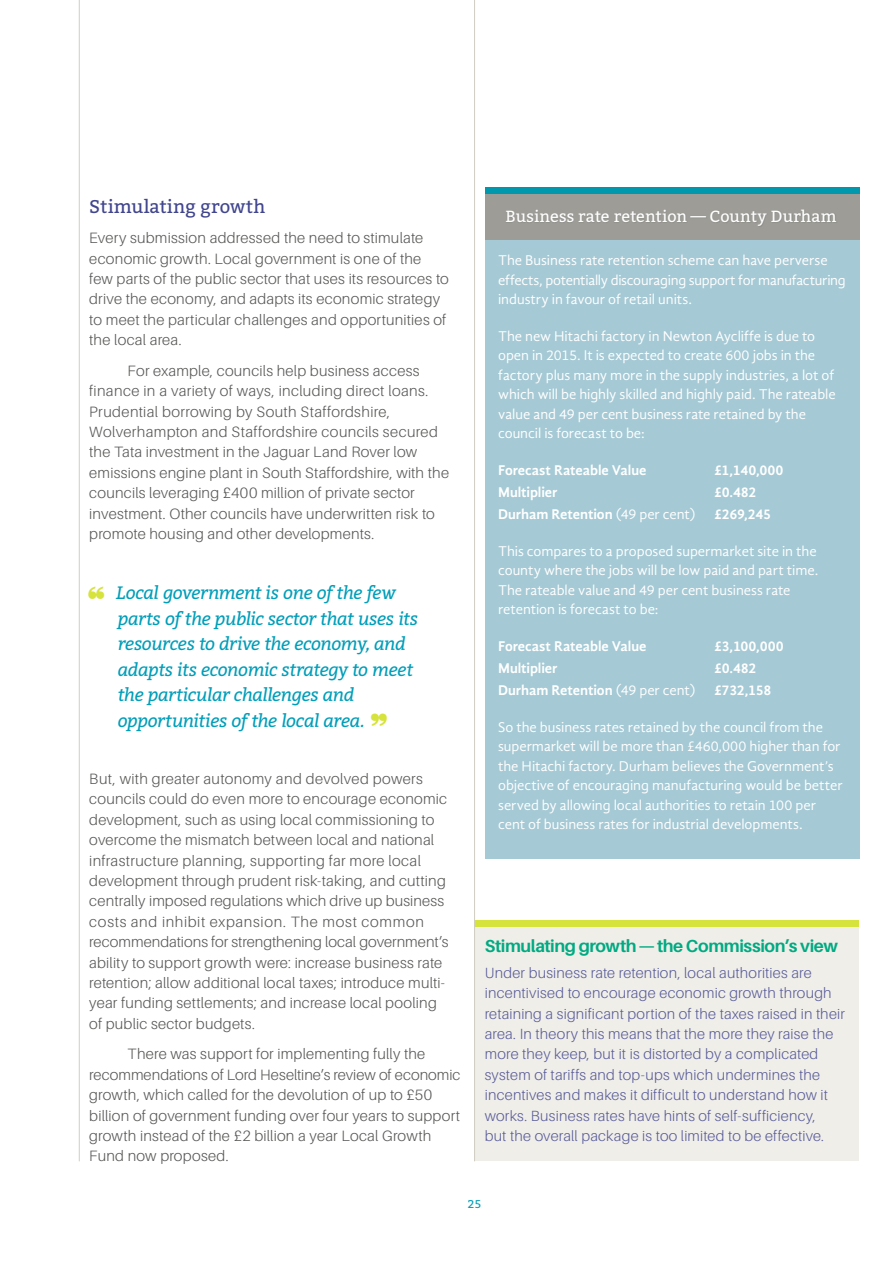
<style>
.page{position:relative;width:893px;height:1263px;background:#fff}
.page>*{position:absolute;margin:0;border:0;box-sizing:border-box;transform-origin:0 0}
.t1{font:18.45px "Bitter";letter-spacing:.005em;color:#41468e}
.Headlines{font:italic 18px/25.5px "Bitter";letter-spacing:-.025em;color:#009eb9}
.P__Commision_s_View{font:700 17.4px "Aileron";letter-spacing:-.025em;color:#00aa82}
.t2{font:16.2px "Bitter";letter-spacing:.005em;color:#fff}
.t3{font:300 15px/20.4px "Aileron";letter-spacing:.015em;color:#575756}
.t4{font:300 14.85px/20.4px "Aileron";letter-spacing:.015em;color:#595c9a}
.t5{font:14.55px/19.5px "Gandhi Sans";letter-spacing:-.005em;color:#fff}
.t6{font:700 14.55px "Gandhi Sans";letter-spacing:-.01em;color:#fff}
.t7{font:11.25px "Bitter";color:#009eb9}
.s1{font-family:"Meiryo";font-style:normal;font-size:36px;color:#d6e33c}
.s2{font-size:17.4px}
.s3{font-weight:400}
</style>
<div class="page">
<div style="left:474px;top:925px;width:385px;height:236px;background:#f0eee8"></div>
<div style="left:475px;top:920px;width:384px;height:7px;background:#d6e33c"></div>
<hr style="left:474px;top:0;width:1px;height:1161px;background:#d0cec2">
<hr style="left:79px;top:0;width:1px;height:1161px;background:#d0cec2">
<div style="left:485px;top:240px;width:375px;height:618px;background:#a5c9d5"></div>
<div style="left:485px;top:188px;width:375px;height:52px;background:#9d9c97"></div>
<div style="left:485px;top:188px;width:375px;height:6px;background:#0098ac"></div>
<p class="t1" style="left:89px;top:193px;width:178px">Stimulating growth</p>
<p class="t3" style="left:89px;top:228px;width:361px">Every submission addressed the need to stimulate economic growth. Local government is one of the<br>few parts of the public sector that uses its resources to drive the economy, and adapts its economic strategy to meet the particular challenges and opportunities of the local area.</p>
<p class="t3" style="left:89px;top:361px;width:361px;text-indent:38px">For example, councils help business access finance in a variety of ways, including direct loans.<br>Prudential borrowing by South Staffordshire, Wolverhampton and Staffordshire councils secured the Tata investment in the Jaguar Land Rover low emissions engine plant in South Staffordshire, with the councils leveraging £400 million of private sector investment. Other councils have underwritten risk to promote housing and other developments.</p>
<p class="Headlines" style="left:118px;top:579px;width:302px;text-indent:-31px"><span class="s1">❝</span> Local government is one of the few parts of the public sector that uses its resources to drive the economy, and adapts its economic strategy to meet the particular challenges and opportunities of the local area<span class="s2">.</span> <span class="s1">❞</span></p>
<p class="t3" style="left:89px;top:769px;width:361px">But, with greater autonomy and devolved powers councils could do even more to encourage economic development, such as using local commissioning to overcome the mismatch between local and national infrastructure planning, supporting far more local development through prudent risk-taking, and cutting centrally imposed regulations which drive up business costs and inhibit expansion. The most common recommendations for strengthening local government’s ability to support growth were: increase business rate retention; allow additional local taxes; introduce multi&shy;year funding settlements; and increase local pooling of public sector budgets.</p>
<p class="t3" style="left:89px;top:1044px;width:373px;text-indent:38px">There was support for implementing fully the recommendations of Lord Heseltine’s review of economic growth, which called for the devolution of up to £50 billion of government funding over four years to support growth instead of the £2 billion a year Local Growth Fund now proposed.</p>
<p class="t2" style="left:505px;top:204px;width:333px">Business rate retention — County Durham</p>
<p class="t5" style="left:498px;top:251px;width:349px">The Business rate retention scheme can have perverse effects, potentially discouraging support for manufacturing industry in favour of retail units.</p>
<p class="t5" style="left:498px;top:326px;width:339px">The new Hitachi factory in Newton Aycliffe is due to open in 2015. It is expected to create 600 jobs in the factory plus many more in the supply industries, a lot of which will be highly skilled and highly paid. The rateable value and 49 per cent business rate retained by the council is forecast to be:</p>
<p class="t6" style="left:498px;top:462px;width:150px">Forecast Rateable Value</p>
<p class="t6" style="left:714px;top:462px;width:71px">£1,140,000</p>
<p class="t6" style="left:498px;top:484px;width:61px">Multiplier</p>
<p class="t6" style="left:714px;top:484px;width:44px">£0.482</p>
<p class="t6" style="left:498px;top:506px;width:199px">Durham Retention <span class="s3">(49 per cent)</span></p>
<p class="t6" style="left:714px;top:506px;width:59px">£269,245</p>
<p class="t5" style="left:498px;top:541px;width:322px">This compares to a proposed supermarket site in the county where the jobs will be low paid and part time.<br>The rateable value and 49 per cent business rate retention is forecast to be:</p>
<p class="t6" style="left:498px;top:637px;width:150px">Forecast Rateable Value</p>
<p class="t6" style="left:714px;top:637px;width:71px">£3,100,000</p>
<p class="t6" style="left:498px;top:660px;width:61px">Multiplier</p>
<p class="t6" style="left:714px;top:660px;width:44px">£0.482</p>
<p class="t6" style="left:498px;top:682px;width:199px">Durham Retention <span class="s3">(49 per cent)</span></p>
<p class="t6" style="left:714px;top:682px;width:59px">£732,158</p>
<p class="t5" style="left:498px;top:717px;width:346px">So the business rates retained by the council from the supermarket will be more than £460,000 higher than for the Hitachi factory. Durham believes the Government’s objective of encouraging manufacturing would be better served by allowing local authorities to retain 100 per cent of business rates for industrial developments.</p>
<p class="P__Commision_s_View" style="left:485px;top:936px;width:355px">Stimulating growth—the Commission’s view</p>
<p class="t4" style="left:485px;top:962px;width:362px">Under business rate retention, local authorities are incentivised to encourage economic growth through retaining a significant portion of the taxes raised in their area. In theory this means that the more they raise the more they keep, but it is distorted by a complicated system of tariffs and top-ups which undermines the incentives and makes it difficult to understand how it works. Business rates have hints of self-sufficiency,<br>but the overall package is too limited to be effective.</p>
<p class="t7" style="left:468px;top:1196px;width:15px">25</p>
</div>
